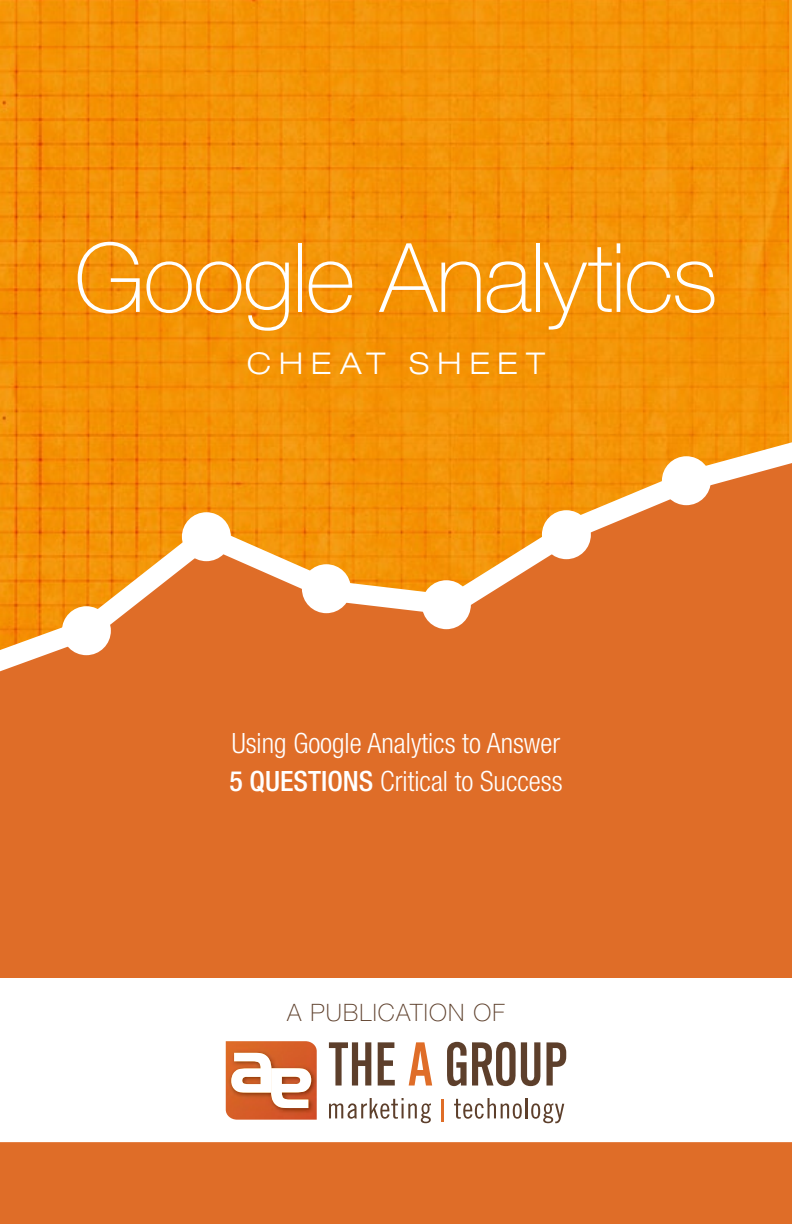
<style>
.page{position:relative;width:792px;height:1224px;background:#df6d28}
.page>*{position:absolute;margin:0;border:0;box-sizing:border-box;transform-origin:0 0}
.t1{font:100 96px "Helvetica Neue";letter-spacing:-.02em;color:#fff}
.t2{font:300 expanded 30px "Helvetica Neue";letter-spacing:.265em;color:#fff}
.t3{font:300 condensed 28px/38px "Helvetica Neue";color:#fff}
.t4{font:100 24px "Helvetica Neue";letter-spacing:.05em;color:#5d3f2b}
.s1{font-weight:500}
</style>
<div class="page">
<div style="left:0;top:978px;width:792px;height:164px;background:#fff"></div>
<img style="left:226px;top:1041px;width:91px;height:79px">
<svg style="left:231px;top:1053px;width:80px;height:55px"></svg>
<svg style="left:329px;top:1042px;width:42px;height:44px"></svg>
<svg style="left:378px;top:1042px;width:17px;height:44px"></svg>
<svg style="left:409px;top:1042px;width:23px;height:44px"></svg>
<svg style="left:447px;top:1042px;width:93px;height:44px"></svg>
<svg style="left:546px;top:1042px;width:20px;height:44px"></svg>
<svg style="left:329px;top:1098px;width:102px;height:25px"></svg>
<hr style="left:442px;top:1099px;width:2px;height:23px;background:#df6d28">
<svg style="left:454px;top:1098px;width:68px;height:21px"></svg>
<hr style="left:525px;top:1098px;width:3px;height:20px;background:#5d3f2b">
<svg style="left:531px;top:1103px;width:33px;height:20px"></svg>
<img style="left:0;top:0;width:789px;height:426px">
<svg style="left:0;top:426px;width:792px;height:246px"></svg>
<h1 class="t1" style="left:74px;top:223px;width:645px">Google Analytics</h1>
<p class="t2" style="left:247px;top:345px;width:300px">CHEAT SHEET</p>
<p class="t3" style="left:229px;top:723px;width:335px">Using Google Analytics to Answer<br><span class="s1">5 QUESTIONS</span> Critical to Success</p>
<p class="t4" style="left:287px;top:999px;width:219px">A PUBLICATION OF</p>
</div>
